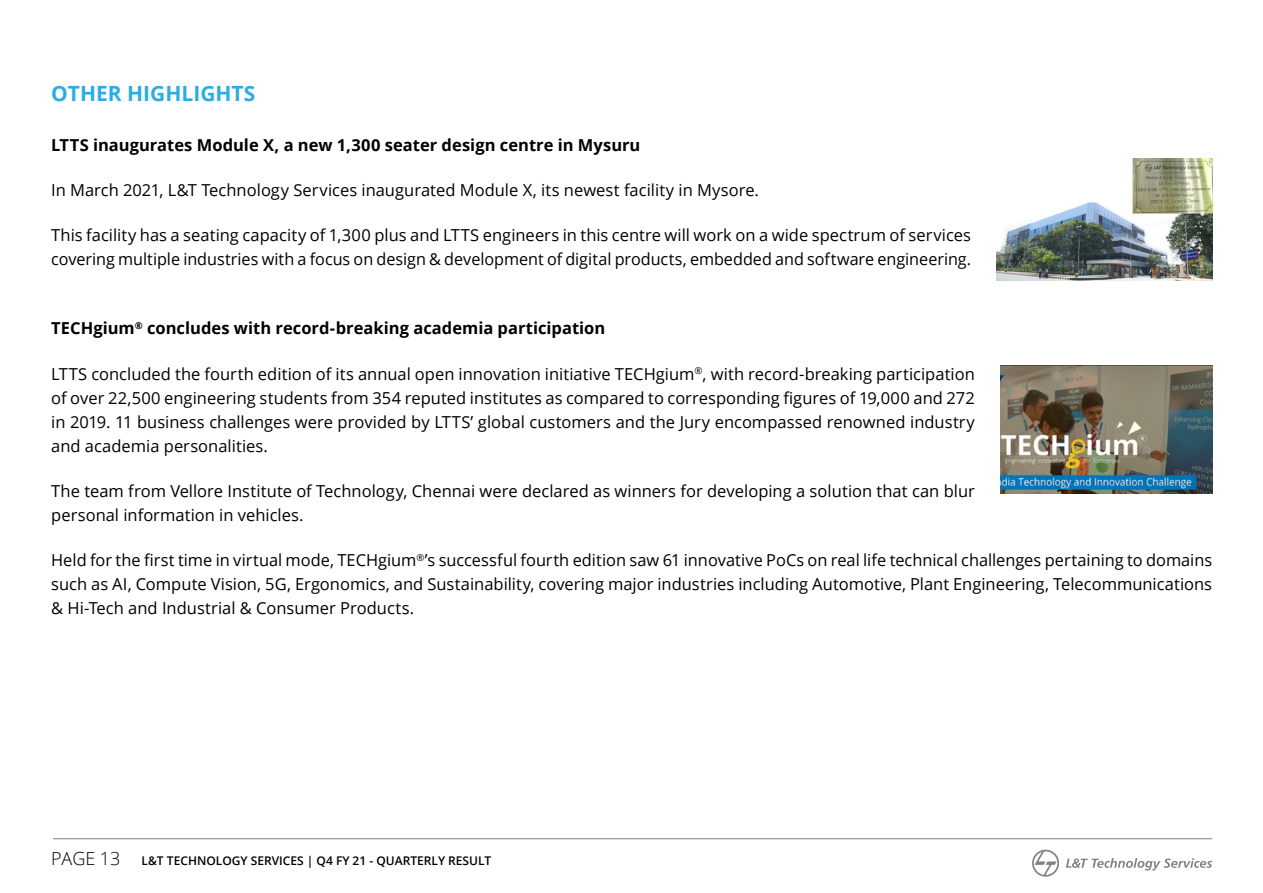
<style>
.page{position:relative;width:1263px;height:893px;background:#fff}
.page>*{position:absolute;margin:0;border:0;box-sizing:border-box;transform-origin:0 0}
.t1{font:700 21px "Open Sans";color:#2bade4}
.t2{font:16.5px/24px "Open Sans";color:#000}
.t3{font:700 16.5px "Open Sans";color:#000}
.t4{font:600 12px "Open Sans";color:#000}
.s1{font-weight:300;font-size:18px}
</style>
<div class="page">
<hr style="left:53px;top:838px;width:1159px;height:1px;background:#808285">
<svg style="left:1032px;top:850px;width:27px;height:27px"></svg>
<svg style="left:1066px;top:858px;width:146px;height:12px"></svg>
<img style="left:997px;top:159px;width:215px;height:122px">
<img style="left:1000px;top:365px;width:212px;height:128px">
<p class="t1" style="left:51px;top:79px;width:206px">OTHER HIGHLIGHTS</p>
<p class="t3" style="left:51px;top:133px;width:591px">LTTS inaugurates Module X, a new 1,300 seater design centre in Mysuru</p>
<p class="t2" style="left:51px;top:177px;width:709px">In March 2021, L&amp;T Technology Services inaugurated Module X, its newest facility in Mysore.</p>
<p class="t2" style="left:51px;top:223px;width:921px">This facility has a seating capacity of 1,300 plus and LTTS engineers in this centre will work on a wide spectrum of services covering multiple industries with a focus on design &amp; development of digital products, embedded and software engineering.</p>
<p class="t3" style="left:51px;top:317px;width:555px">TECHgium<sup>®</sup> concludes with record-breaking academia participation</p>
<p class="t2" style="left:51px;top:361px;width:925px;text-align:justify">LTTS concluded the fourth edition of its annual open innovation initiative TECHgium<sup>®</sup>, with record-breaking participation of over 22,500 engineering students from 354 reputed institutes as compared to corresponding figures of 19,000 and 272 in 2019. 11 business challenges were provided by LTTS’ global customers and the Jury encompassed renowned industry and academia personalities.</p>
<p class="t2" style="left:51px;top:479px;width:925px">The team from Vellore Institute of Technology, Chennai were declared as winners for developing a solution that can blur personal information in vehicles.</p>
<p class="t2" style="left:51px;top:548px;width:1162px;text-align:justify">Held for the first time in virtual mode, TECHgium<sup>®</sup>’s successful fourth edition saw 61 innovative PoCs on real life technical challenges pertaining to domains such as AI, Compute Vision, 5G, Ergonomics, and Sustainability, covering major industries including Automotive, Plant Engineering, Telecommunications &amp; Hi-Tech and Industrial &amp; Consumer Products.</p>
<p class="t4" style="left:51px;top:853px;width:442px"><span class="s1">PAGE 13</span> L&amp;T TECHNOLOGY SERVICES | Q4 FY 21 - QUARTERLY RESULT</p>
</div>
